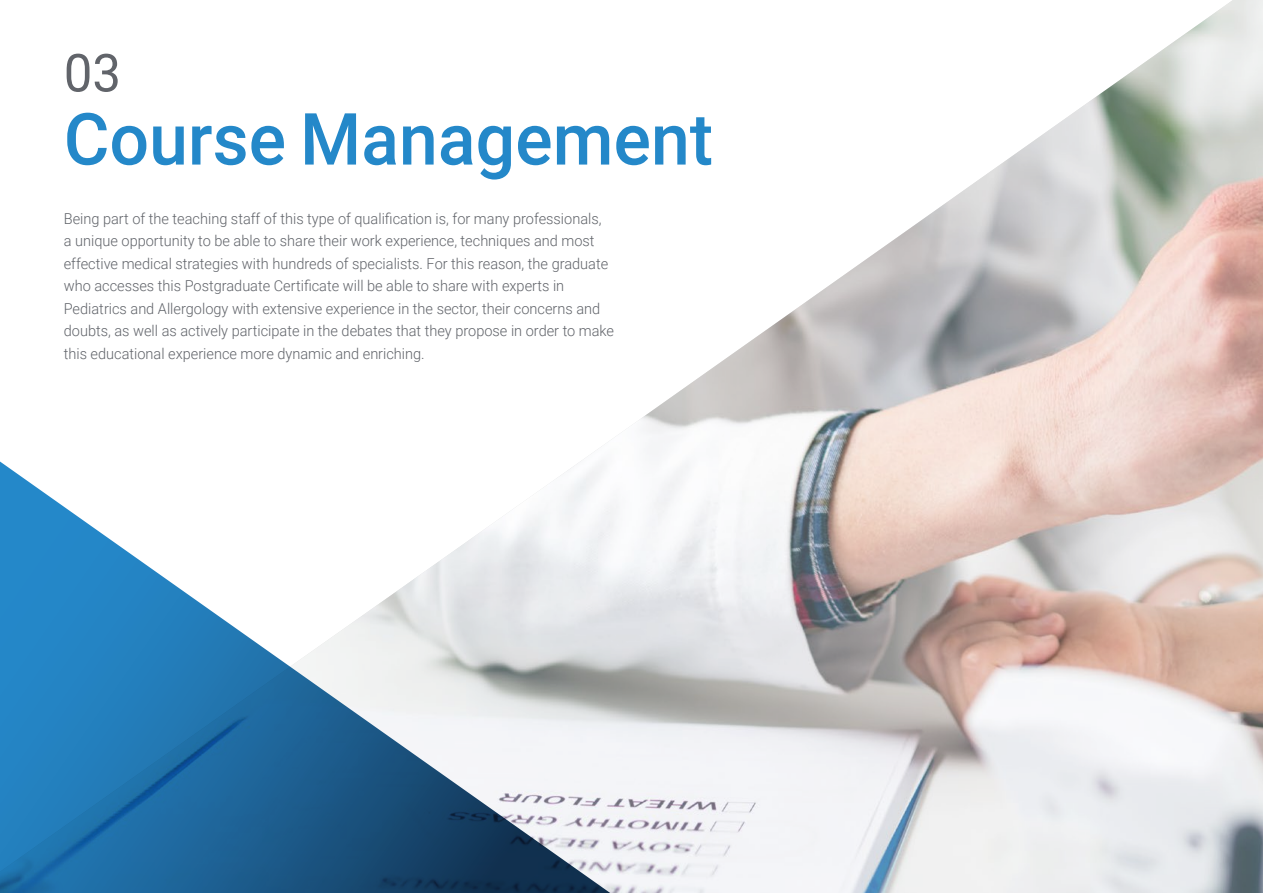
<style>
.page{position:relative;width:1263px;height:893px;background:#fff}
.page>*{position:absolute;margin:0;border:0;box-sizing:border-box;transform-origin:0 0}
.t1{font:500 72px "Roboto";color:#2488c9}
.t2{font:52.5px "Roboto";color:#61646a}
.t3{font:300 15px/22.5px "Roboto";color:#61646a}
</style>
<div class="page">
<img style="left:611px;top:0;width:652px;height:893px">
<svg style="left:0;top:446px;width:640px;height:447px"></svg>
<h2 class="t2" style="left:64px;top:36px;width:59px">03</h2>
<h1 class="t1" style="left:64px;top:89px;width:651px">Course Management</h1>
<p class="t3" style="left:64px;top:207px;width:552px">Being part of the teaching staff of this type of qualification is, for many professionals,<br>a unique opportunity to be able to share their work experience, techniques and most effective medical strategies with hundreds of specialists. For this reason, the graduate who accesses this Postgraduate Certificate will be able to share with experts in Pediatrics and Allergology with extensive experience in the sector, their concerns and doubts, as well as actively participate in the debates that they propose in order to make this educational experience more dynamic and enriching.</p>
</div>
